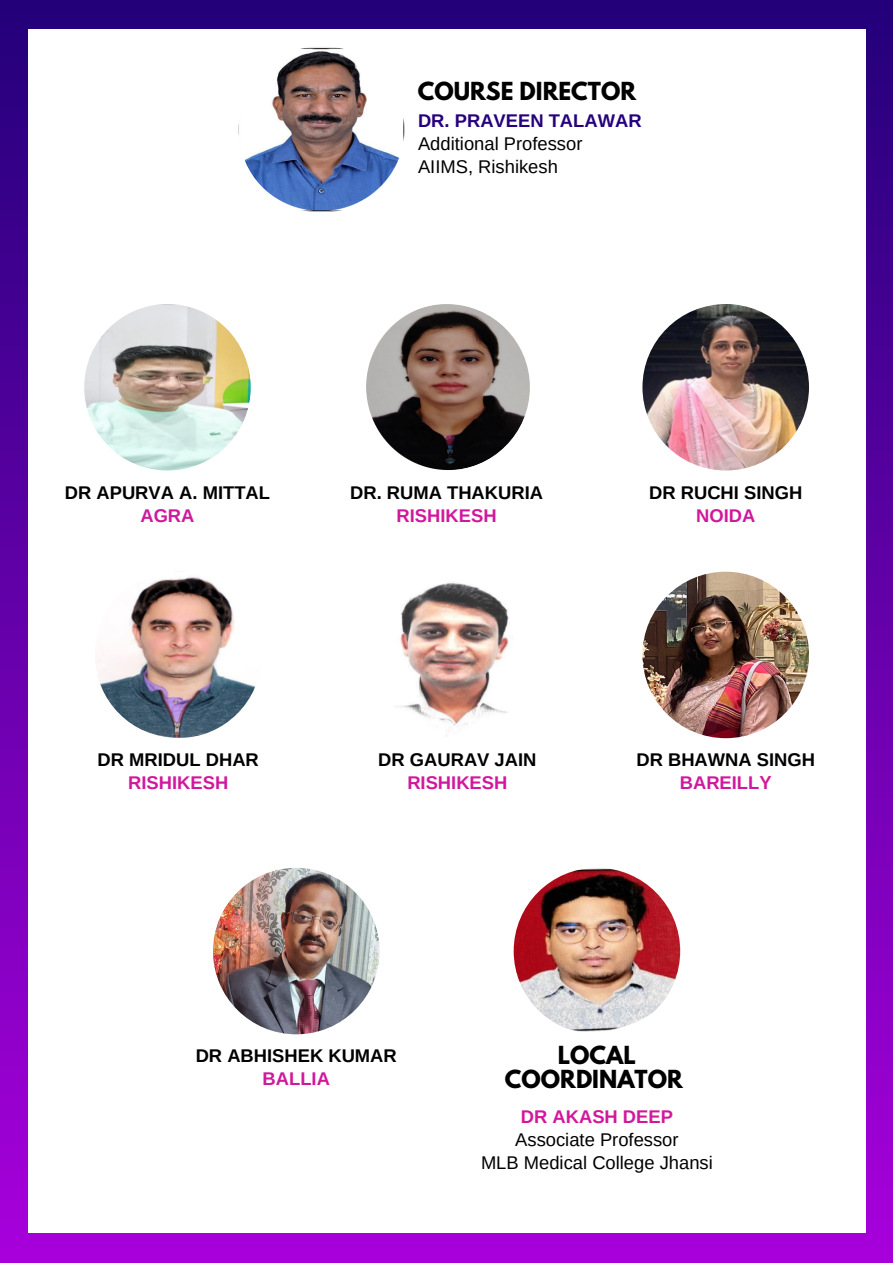
<style>
.page{position:relative;width:893px;height:1263px;background:#fff}
.page>*{position:absolute;margin:0;border:0;box-sizing:border-box;transform-origin:0 0}
.t1{font:700 22.05px/24.2px "League Spartan";color:#000;text-align:center}
.t2{font:700 18.38px/23.1px "Arimo";color:#000;text-align:center}
.t3{font:18.38px/23.1px "Arimo";color:#000}
.t4{font:700 18.38px "Arimo";color:#26007c}
.t5{font:700 18.38px "Arimo";color:#d1189c}
.s1{color:#d1189c}
</style>
<div class="page">
<div style="left:0;top:0;width:893px;height:1263px;background:linear-gradient(to bottom,#23007a,#a800db)"></div>
<div style="left:28px;top:29px;width:837px;height:1204px;background:#fff"></div>
<img style="left:239px;top:46px;width:166px;height:167px;border-radius:50%">
<img style="left:84px;top:304px;width:167px;height:166px;border-radius:50%">
<img style="left:363px;top:304px;width:167px;height:166px;border-radius:50%">
<img style="left:642px;top:304px;width:167px;height:166px;border-radius:50%">
<img style="left:95px;top:572px;width:166px;height:166px;border-radius:50%">
<img style="left:374px;top:572px;width:166px;height:166px;border-radius:50%">
<img style="left:514px;top:868px;width:166px;height:166px;border-radius:50%">
<img style="left:642px;top:572px;width:167px;height:166px;border-radius:50%">
<img style="left:213px;top:868px;width:166px;height:166px;border-radius:50%">
<h1 class="t1" style="left:418px;top:82px;width:220px">COURSE DIRECTOR</h1>
<p class="t4" style="left:418px;top:110px;width:225px">DR. PRAVEEN TALAWAR</p>
<p class="t3" style="left:418px;top:132px;width:166px">Additional Professor<br>AIIMS, Rishikesh</p>
<h2 class="t2" style="left:65px;top:481px;width:207px">DR APURVA A. MITTAL<br><span class="s1">AGRA</span></h2>
<p class="t2" style="left:350px;top:481px;width:194px">DR. RUMA THAKURIA<br><span class="s1">RISHIKESH</span></p>
<h2 class="t2" style="left:649px;top:481px;width:155px">DR RUCHI SINGH<br><span class="s1">NOIDA</span></h2>
<p class="t2" style="left:98px;top:748px;width:163px">DR MRIDUL DHAR<br><span class="s1">RISHIKESH</span></p>
<h2 class="t2" style="left:378px;top:748px;width:160px">DR GAURAV JAIN<br><span class="s1">RISHIKESH</span></h2>
<p class="t2" style="left:636px;top:748px;width:180px">DR BHAWNA SINGH<br><span class="s1">BAREILLY</span></p>
<h1 class="t2" style="left:196px;top:1044px;width:203px">DR ABHISHEK KUMAR<br><span class="s1">BALLIA</span></h1>
<p class="t1" style="left:505px;top:1046px;width:179px">LOCAL<br>COORDINATOR</p>
<p class="t5" style="left:521px;top:1106px;width:154px">DR AKASH DEEP</p>
<p class="t3" style="left:481px;top:1128px;width:233px;text-align:center">Associate Professor<br>MLB Medical College Jhansi</p>
</div>
